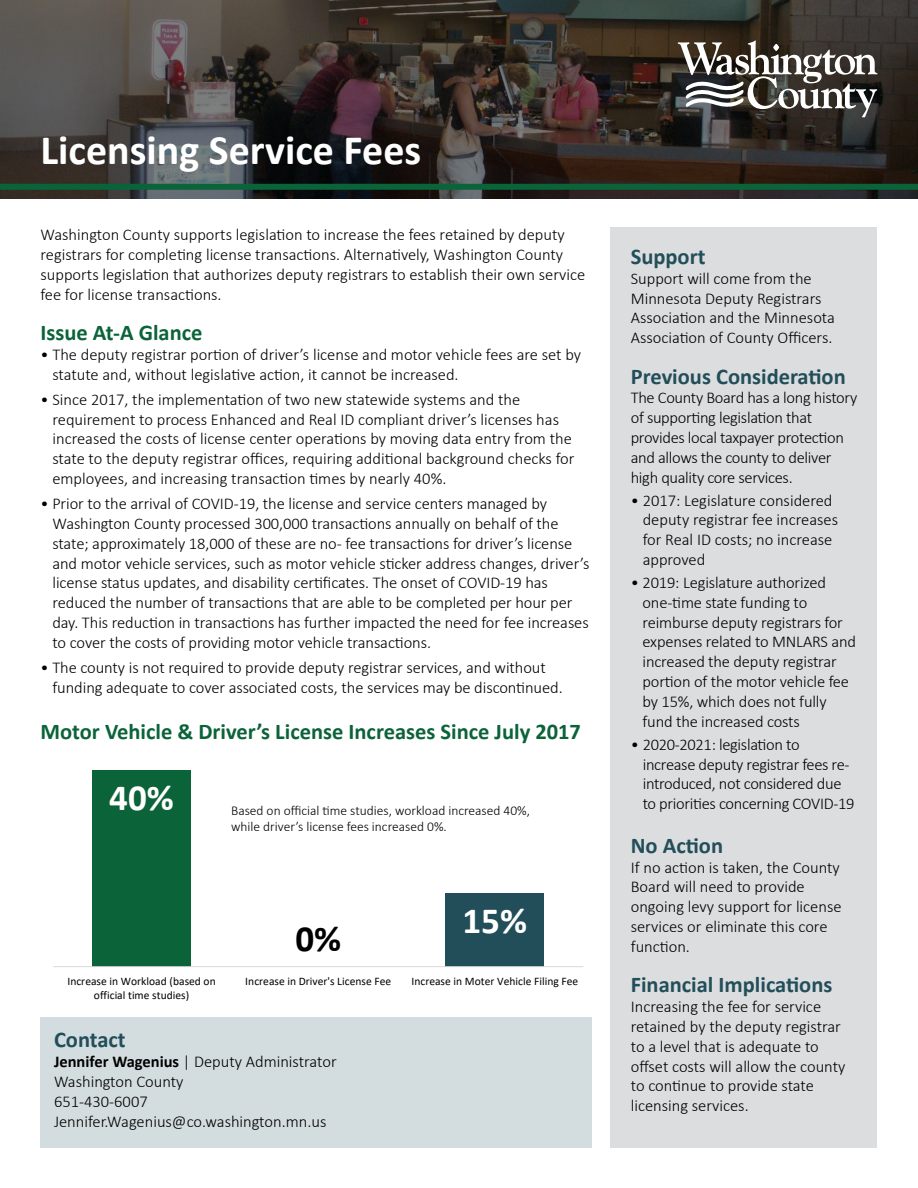
<style>
.page{position:relative;width:918px;height:1188px;background:#fff}
.page>*{position:absolute;margin:0;border:0;box-sizing:border-box;transform-origin:0 0}
.t1{font:700 42px "Calibri";color:#fff}
.t2{font:700 37.05px "Calibri";color:#fff}
.t3{font:700 37.05px "Calibri";color:#000}
.t4{font:700 22.5px "Calibri";color:#0b6339}
.t5{font:700 22.5px "Calibri";color:#224e5a}
.t6{font:300 16.5px/19.8px "Calibri";letter-spacing:-.005em;color:#000}
.t7{font:300 13.5px/16.2px "Calibri";color:#000}
.t8{font:11.55px/14.1px "Calibri";color:#000;text-align:center}
.s1{font-weight:700}
</style>
<div class="page">
<div style="left:446px;top:893px;width:98px;height:74px;background:#224e5a"></div>
<div style="left:93px;top:770px;width:98px;height:197px;background:#0b6339"></div>
<hr style="left:53px;top:966px;width:530px;height:1px;background:#d9d9d9">
<div style="left:610px;top:227px;width:268px;height:921px;background:#dcddde"></div>
<div style="left:40px;top:1017px;width:552px;height:131px;background:#d3dcde"></div>
<svg style="left:0;top:0;width:918px;height:199px;background:#3b3532"></svg>
<div style="left:0;top:184px;width:918px;height:6px;background:#0b6339"></div>
<svg style="left:678px;top:41px;width:199px;height:76px"></svg>
<h1 class="t1" style="left:40px;top:121px;width:382px">Licensing Service Fees</h1>
<p class="t6" style="left:40px;top:225px;width:546px">Washington County supports legislation to increase the fees retained by deputy registrars for completing license transactions. Alternatively, Washington County supports legislation that authorizes deputy registrars to establish their own service fee for license transactions.</p>
<h3 class="t4" style="left:40px;top:317px;width:164px">Issue At-A Glance</h3>
<p class="t6" style="left:52px;top:344px;width:530px;text-indent:-12px">• The deputy registrar portion of driver’s license and motor vehicle fees are set by statute and, without legislative action, it cannot be increased.</p>
<p class="t6" style="left:52px;top:389px;width:524px;text-indent:-12px">• Since 2017, the implementation of two new statewide systems and the requirement to process Enhanced and Real ID compliant driver’s licenses has increased the costs of license center operations by moving data entry from the state to the deputy registrar offices, requiring additional background checks for employees, and increasing transaction times by nearly 40%.</p>
<p class="t6" style="left:52px;top:494px;width:538px;text-indent:-12px">• Prior to the arrival of COVID-19, the license and service centers managed by Washington County processed 300,000 transactions annually on behalf of the state; approximately 18,000 of these are no- fee transactions for driver’s license and motor vehicle services, such as motor vehicle sticker address changes, driver’s license status updates, and disability certificates. The onset of COVID-19 has reduced the number of transactions that are able to be completed per hour per day. This reduction in transactions has further impacted the need for fee increases to cover the costs of providing motor vehicle transactions.</p>
<p class="t6" style="left:52px;top:657px;width:512px;text-indent:-12px">• The county is not required to provide deputy registrar services, and without funding adequate to cover associated costs, the services may be discontinued.</p>
<h3 class="t4" style="left:40px;top:715px;width:542px">Motor Vehicle &amp; Driver’s License Increases Since July 2017</h3>
<h2 class="t2" style="left:109px;top:772px;width:66px">40%</h2>
<p class="t7" style="left:231px;top:802px;width:301px">Based on official time studies, workload increased 40%, while driver’s license fees increased 0%.</p>
<h2 class="t3" style="left:295px;top:913px;width:47px">0%</h2>
<h2 class="t2" style="left:463px;top:895px;width:66px">15%</h2>
<p class="t8" style="left:67px;top:974px;width:150px">Increase in Workload (based on official time studies)</p>
<p class="t8" style="left:245px;top:974px;width:147px">Increase in Driver's License Fee</p>
<p class="t8" style="left:411px;top:974px;width:168px">Increase in Moter Vehicle Filing Fee</p>
<h3 class="t5" style="left:54px;top:1024px;width:73px">Contact</h3>
<p class="t6" style="left:54px;top:1052px;width:284px"><span class="s1">Jennifer Wagenius</span> | Deputy Administrator<br>Washington County<br>651-430-6007<br>Jennifer.Wagenius@co.washington.mn.us</p>
<h3 class="t5" style="left:631px;top:241px;width:76px">Support</h3>
<p class="t6" style="left:631px;top:268px;width:206px">Support will come from the<br>Minnesota Deputy Registrars<br>Association and the Minnesota<br>Association of County Officers.</p>
<h3 class="t5" style="left:631px;top:360px;width:217px">Previous Consideration</h3>
<p class="t6" style="left:631px;top:388px;width:228px">The County Board has a long history of supporting legislation that provides local taxpayer protection and allows the county to deliver high quality core services.</p>
<p class="t6" style="left:643px;top:490px;width:197px;text-indent:-12px">• 2017: Legislature considered deputy registrar fee increases for Real ID costs; no increase approved</p>
<p class="t6" style="left:643px;top:573px;width:215px;text-indent:-12px">• 2019: Legislature authorized one-time state funding to reimburse deputy registrars for expenses related to MNLARS and increased the deputy registrar portion of the motor vehicle fee by 15%, which does not fully fund the increased costs</p>
<p class="t6" style="left:643px;top:734px;width:213px;text-indent:-12px">• 2020-2021: legislation to increase deputy registrar fees re&shy;introduced, not considered due to priorities concerning COVID-19</p>
<h3 class="t5" style="left:631px;top:830px;width:94px">No Action</h3>
<p class="t6" style="left:631px;top:857px;width:212px">If no action is taken, the County<br>Board will need to provide ongoing levy support for license services or eliminate this core function.</p>
<h3 class="t5" style="left:631px;top:969px;width:203px">Financial Implications</h3>
<p class="t6" style="left:631px;top:997px;width:216px">Increasing the fee for service retained by the deputy registrar to a level that is adequate to offset costs will allow the county to continue to provide state licensing services.</p>
</div>
